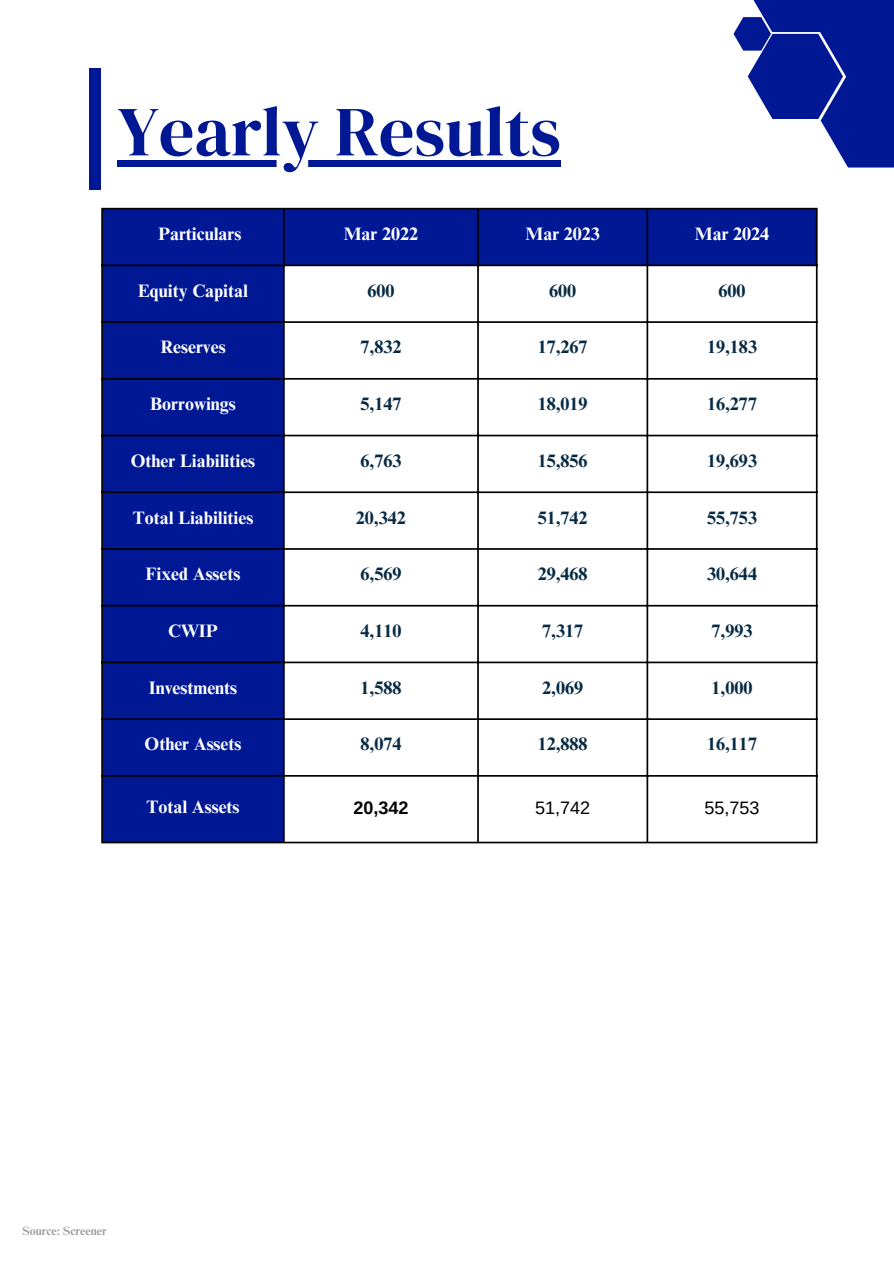
<style>
.page{position:relative;width:894px;height:1264px;background:#fff}
.page>*{position:absolute;margin:0;border:0;box-sizing:border-box;transform-origin:0 0}
.t1{font:70.2px "DM Serif Display";color:#001894}
.t2{font:700 18px "Times NRMT Pro";color:#fff}
.t3{font:700 18px "Times NRMT Pro";color:#072a44}
.t4{font:18px "Arimo";color:#000}
.t5{font:700 18px "Arimo";color:#000}
.t6{font:700 12px "Times NRMT Pro";color:#444242}
</style>
<div class="page">
<div style="left:89px;top:68px;width:12px;height:122px;background:#001894"></div>
<div style="left:801px;top:0;width:92px;height:113px;background:#001894"></div>
<svg style="left:733px;top:17px;width:160px;height:150px"></svg>
<div style="left:744px;top:0;width:114px;height:32px;background:#001894"></div>
<div style="left:103px;top:209px;width:712px;height:632px;background:#001894"></div>
<svg style="left:284px;top:266px;width:531px;height:575px"></svg>
<hr style="left:101px;top:209px;width:2px;height:632px;background:#000">
<hr style="left:283px;top:209px;width:1px;height:632px;background:#000">
<hr style="left:477px;top:209px;width:1px;height:632px;background:#000">
<hr style="left:646px;top:209px;width:2px;height:632px;background:#000">
<hr style="left:815px;top:209px;width:2px;height:632px;background:#000">
<hr style="left:101px;top:208px;width:716px;height:1px;background:#000">
<hr style="left:101px;top:264px;width:716px;height:2px;background:#000">
<hr style="left:101px;top:321px;width:716px;height:2px;background:#000">
<hr style="left:101px;top:378px;width:716px;height:1px;background:#000">
<hr style="left:101px;top:434px;width:716px;height:2px;background:#000">
<hr style="left:101px;top:491px;width:716px;height:2px;background:#000">
<hr style="left:101px;top:548px;width:716px;height:2px;background:#000">
<hr style="left:101px;top:605px;width:716px;height:1px;background:#000">
<hr style="left:101px;top:661px;width:716px;height:2px;background:#000">
<hr style="left:101px;top:718px;width:716px;height:2px;background:#000">
<hr style="left:101px;top:775px;width:716px;height:1px;background:#000">
<hr style="left:101px;top:841px;width:716px;height:2px;background:#000">
<div style="left:117px;top:160px;width:443px;height:7px;background:#001894"></div>
<p class="t1" style="left:117px;top:83px;width:445px">Yearly Results</p>
<h1 class="t2" style="left:158px;top:227px;width:85px">Particulars</h1>
<p class="t2" style="left:343px;top:227px;width:76px">Mar 2022</p>
<p class="t2" style="left:525px;top:227px;width:76px">Mar 2023</p>
<p class="t2" style="left:694px;top:227px;width:76px">Mar 2024</p>
<p class="t2" style="left:138px;top:284px;width:112px">Equity Capital</p>
<p class="t3" style="left:367px;top:284px;width:29px">600</p>
<p class="t3" style="left:549px;top:284px;width:29px">600</p>
<p class="t3" style="left:718px;top:284px;width:29px">600</p>
<p class="t2" style="left:160px;top:340px;width:67px">Reserves</p>
<p class="t3" style="left:360px;top:340px;width:42px">7,832</p>
<p class="t3" style="left:537px;top:340px;width:51px">17,267</p>
<p class="t3" style="left:706px;top:340px;width:51px">19,183</p>
<p class="t2" style="left:150px;top:397px;width:87px">Borrowings</p>
<p class="t3" style="left:360px;top:397px;width:42px">5,147</p>
<p class="t3" style="left:537px;top:397px;width:51px">18,019</p>
<p class="t3" style="left:706px;top:397px;width:51px">16,277</p>
<p class="t2" style="left:131px;top:454px;width:126px">Other Liabilities</p>
<p class="t3" style="left:360px;top:454px;width:42px">6,763</p>
<p class="t3" style="left:537px;top:454px;width:51px">15,856</p>
<p class="t3" style="left:706px;top:454px;width:51px">19,693</p>
<p class="t2" style="left:133px;top:510px;width:122px">Total Liabilities</p>
<p class="t3" style="left:356px;top:510px;width:51px">20,342</p>
<p class="t3" style="left:537px;top:510px;width:51px">51,742</p>
<p class="t3" style="left:706px;top:510px;width:51px">55,753</p>
<p class="t2" style="left:146px;top:567px;width:96px">Fixed Assets</p>
<p class="t3" style="left:360px;top:567px;width:42px">6,569</p>
<p class="t3" style="left:537px;top:567px;width:51px">29,468</p>
<p class="t3" style="left:706px;top:567px;width:51px">30,644</p>
<p class="t2" style="left:168px;top:624px;width:51px">CWIP</p>
<p class="t3" style="left:360px;top:624px;width:42px">4,110</p>
<p class="t3" style="left:542px;top:624px;width:42px">7,317</p>
<p class="t3" style="left:711px;top:624px;width:42px">7,993</p>
<p class="t2" style="left:149px;top:680px;width:90px">Investments</p>
<p class="t3" style="left:360px;top:680px;width:42px">1,588</p>
<p class="t3" style="left:542px;top:680px;width:42px">2,069</p>
<p class="t3" style="left:711px;top:680px;width:42px">1,000</p>
<p class="t2" style="left:144px;top:737px;width:98px">Other Assets</p>
<p class="t3" style="left:360px;top:737px;width:42px">8,074</p>
<p class="t3" style="left:537px;top:737px;width:51px">12,888</p>
<p class="t3" style="left:706px;top:737px;width:51px">16,117</p>
<p class="t2" style="left:146px;top:799px;width:94px">Total Assets</p>
<p class="t5" style="left:353px;top:797px;width:57px">20,342</p>
<p class="t4" style="left:535px;top:797px;width:57px">51,742</p>
<p class="t4" style="left:704px;top:797px;width:57px">55,753</p>
<p class="t6" style="left:22px;top:1226px;width:86px">Source: Screener</p>
</div>
